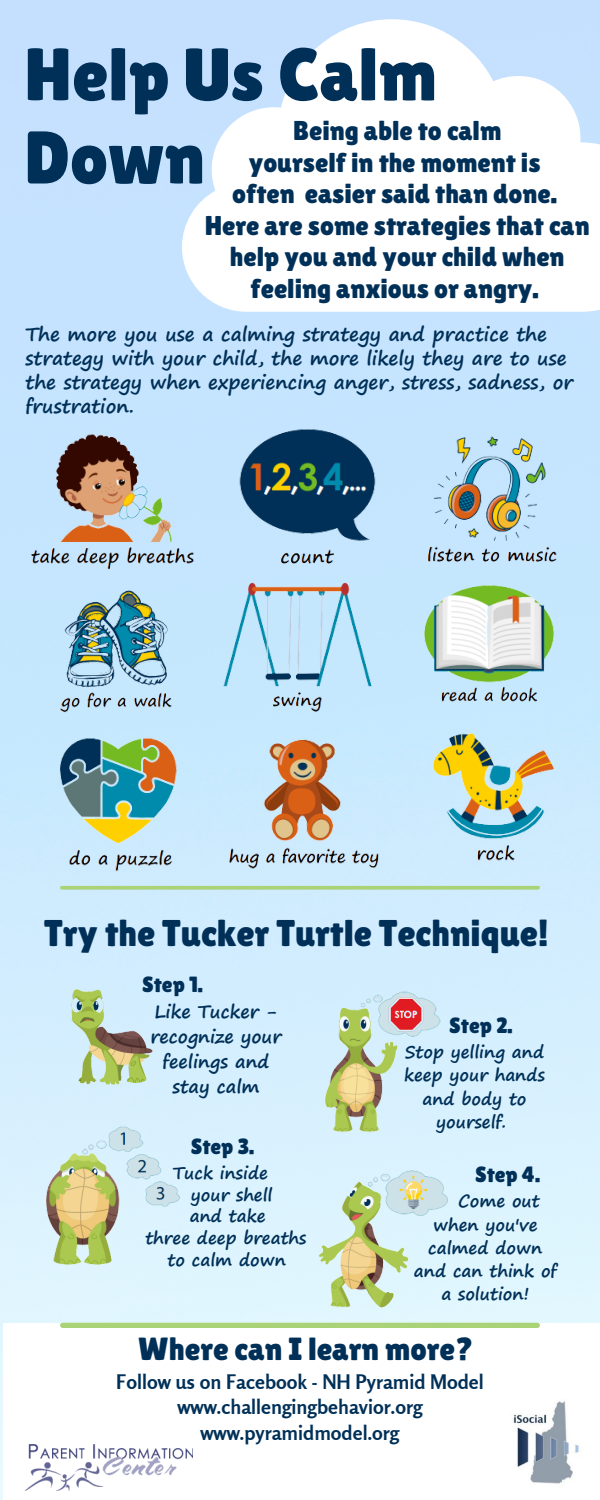
<style>
.page{position:relative;width:600px;height:1500px;background:#fff}
.page>*{position:absolute;margin:0;border:0;box-sizing:border-box;transform-origin:0 0}
.t1{font:74.4px/83.1px "Lilita One";color:#003058}
.t2{font:37.2px "Lilita One";color:#003058}
.t3{font:32px "Lilita One";color:#003058}
.t4{font:27.2px/31.5px "Lilita One";color:#003058;text-align:center}
.t5{font:22px "Lilita One";color:#003058}
.t6{font:700 20px "Rosario";color:#003058}
.t7{font:700 19px/24px "Segoe Print";color:#003058}
.t8{font:700 18px/24.8px "Segoe Print";color:#003058;text-align:center}
.t9{font:700 17px/23.2px "Segoe Print";color:#003058;text-align:right}
</style>
<div class="page">
<svg style="left:182px;top:19px;width:418px;height:293px"></svg>
<img style="left:221px;top:425px;width:165px;height:147px">
<img style="left:407px;top:730px;width:161px;height:137px">
<img style="left:415px;top:580px;width:160px;height:133px">
<img style="left:222px;top:574px;width:163px;height:145px">
<img style="left:49px;top:730px;width:135px;height:144px">
<img style="left:39px;top:581px;width:153px;height:146px">
<img style="left:218px;top:730px;width:171px;height:144px">
<img style="left:26px;top:425px;width:183px;height:156px">
<img style="left:401px;top:428px;width:174px;height:149px">
<svg style="left:62px;top:886px;width:476px;height:4px;background:#acd582"></svg>
<img style="left:66px;top:986px;width:91px;height:102px">
<img style="left:319px;top:988px;width:132px;height:148px">
<img style="left:38px;top:1124px;width:146px;height:145px">
<img style="left:317px;top:1169px;width:135px;height:141px">
<img style="left:24px;top:1444px;width:168px;height:47px">
<img style="left:513px;top:1401px;width:66px;height:83px">
<div style="left:63px;top:1323px;width:474px;height:5px;background:#a9d376"></div>
<p class="t1" style="left:24px;top:33px;width:415px">Help Us Calm<br>Down</p>
<p class="t4" style="left:293px;top:115px;width:210px">Being able to calm</p>
<p class="t4" style="left:249px;top:147px;width:293px">yourself in the moment is</p>
<p class="t4" style="left:232px;top:178px;width:326px">often easier said than done.</p>
<p class="t4" style="left:205px;top:210px;width:387px">Here are some strategies that can help you and your child when feeling anxious or angry.</p>
<p class="t7" style="left:26px;top:322px;width:549px">The more you use a calming strategy and practice the strategy with your child, the more likely they are to use the strategy when experiencing anger, stress, sadness, or frustration.</p>
<p class="t2" style="left:44px;top:911px;width:506px">Try the Tucker Turtle Technique!</p>
<p class="t5" style="left:142px;top:972px;width:62px">Step 1.</p>
<p class="t8" style="left:150px;top:999px;width:133px">Like Tucker - recognize your feelings and stay calm</p>
<p class="t5" style="left:191px;top:1134px;width:65px">Step 3.</p>
<p class="t9" style="left:173px;top:1162px;width:101px;line-height:21.8px">Tuck inside your shell</p>
<p class="t9" style="left:190px;top:1204px;width:77px">and take</p>
<p class="t9" style="left:145px;top:1226px;width:163px">three deep breaths</p>
<p class="t9" style="left:168px;top:1248px;width:120px">to calm down</p>
<p class="t5" style="left:449px;top:1012px;width:65px">Step 2.</p>
<p class="t9" style="left:404px;top:1040px;width:142px;text-align:center">Stop yelling and keep your hands and body to yourself.</p>
<p class="t5" style="left:475px;top:1162px;width:66px">Step 4.</p>
<p class="t9" style="left:458px;top:1189px;width:83px">Come out</p>
<p class="t9" style="left:433px;top:1213px;width:106px">when you've</p>
<p class="t9" style="left:428px;top:1236px;width:116px">calmed down</p>
<p class="t9" style="left:414px;top:1259px;width:145px">and can think of</p>
<p class="t9" style="left:441px;top:1282px;width:89px">a solution!</p>
<p class="t3" style="left:138px;top:1330px;width:337px">Where can I learn more?</p>
<p class="t6" style="left:116px;top:1369px;width:369px">Follow us on Facebook - NH Pyramid Model</p>
<p class="t6" style="left:177px;top:1395px;width:247px">www.challengingbehavior.org</p>
<p class="t6" style="left:200px;top:1420px;width:201px">www.pyramidmodel.org</p>
</div>
